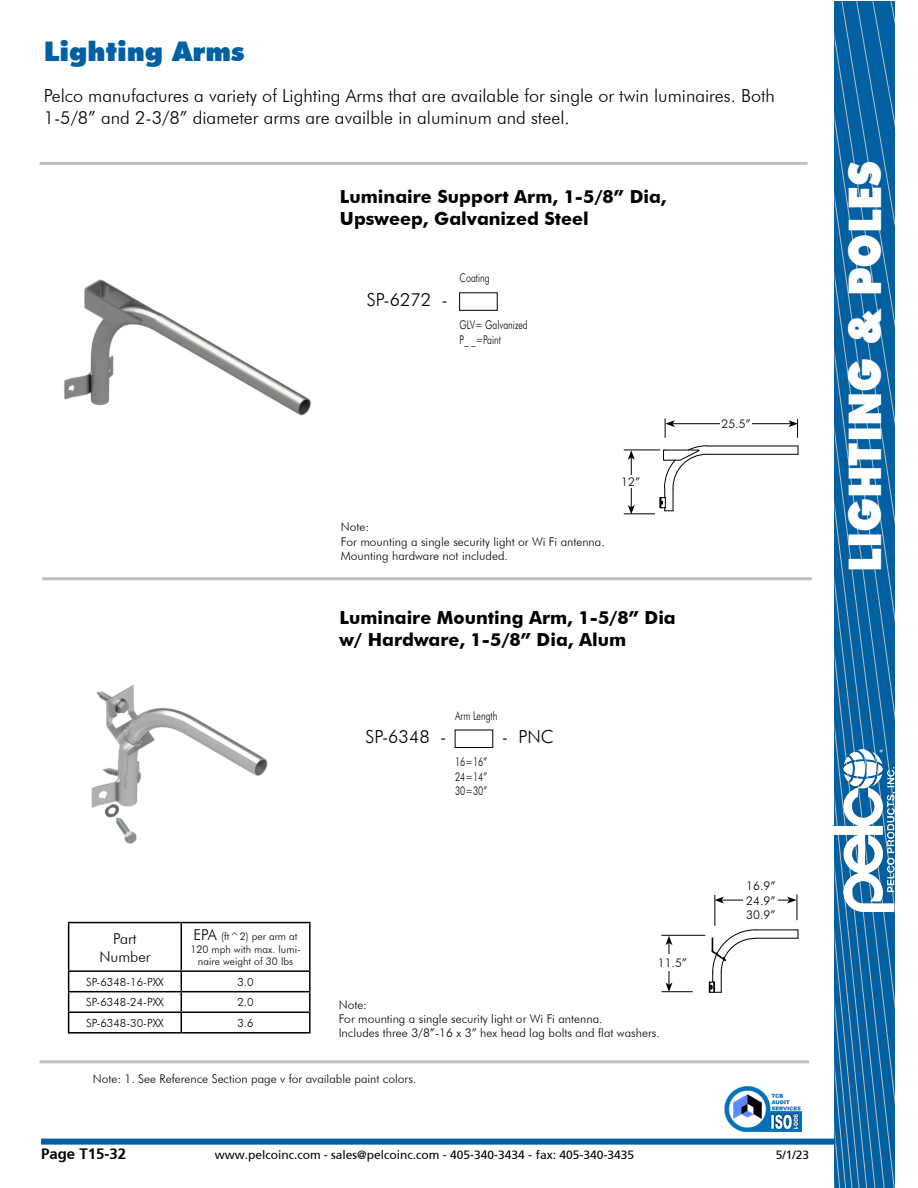
<style>
.page{position:relative;width:918px;height:1188px;background:#fff}
.page>*{position:absolute;margin:0;border:0;box-sizing:border-box;transform-origin:0 0}
.t1{font:900 45px "Futura BT";color:#fff;scale:.9 1}
.t2{font:900 27px "Futura BT";color:#0060a2}
.t3{font:300 18px/21.6px "Futura BT";color:#000}
.t4{font:700 18px/21.6px "Futura BT";color:#000}
.t5{font:700 15px "Frutiger SAIN Bdv 1";color:#000}
.t6{font:300 15px/18px "Futura BT";color:#000;text-align:center}
.t7{font:300 12px/14.4px "Futura BT";color:#000}
.t8{font:12px "Frutiger SAIN Rmv 1 Roman";color:#000}
.t9{font:300 12px/14.4px "Futura BT";color:#000;scale:.75 1}
.t10{font:300 11.25px "Futura BT";color:#000}
.t11{font:300 10.5px/12.6px "Futura BT";color:#000;text-align:center}
.s1{font-size:15px}
</style>
<div class="page">
<svg style="left:834px;top:1px;width:61px;height:1187px;background:#1068a4"></svg>
<div style="left:41px;top:1139px;width:795px;height:6px;background:#0060a2"></div>
<img style="left:833px;top:749px;width:63px;height:162px">
<hr style="left:40px;top:162px;width:768px;height:3px;background:#bcbec0">
<hr style="left:40px;top:1060px;width:769px;height:3px;background:#bcbec0">
<img style="left:724px;top:1086px;width:79px;height:46px">
<img style="left:64px;top:279px;width:247px;height:137px">
<img style="left:91px;top:685px;width:177px;height:158px">
<div style="left:459px;top:292px;width:39px;height:19px;border:1px solid #000"></div>
<hr style="left:42px;top:577px;width:770px;height:3px;background:#bcbec0">
<div style="left:455px;top:730px;width:38px;height:18px;border:1px solid #000"></div>
<hr style="left:673px;top:423px;width:118px;height:1px;background:#000">
<svg style="left:665px;top:418px;width:10px;height:20px"></svg>
<svg style="left:788px;top:419px;width:10px;height:19px"></svg>
<div style="left:720px;top:418px;width:32px;height:10px;background:#fff"></div>
<hr style="left:707px;top:454px;width:91px;height:1px;background:#000">
<hr style="left:707px;top:446px;width:91px;height:1px;background:#000">
<svg style="left:659px;top:445px;width:49px;height:66px"></svg>
<hr style="left:624px;top:513px;width:31px;height:1px;background:#000">
<hr style="left:631px;top:457px;width:1px;height:50px;background:#000">
<svg style="left:628px;top:505px;width:7px;height:9px"></svg>
<svg style="left:628px;top:451px;width:7px;height:9px"></svg>
<hr style="left:624px;top:450px;width:36px;height:1px;background:#000">
<div style="left:620px;top:475px;width:22px;height:13px;background:#fff"></div>
<hr style="left:722px;top:900px;width:67px;height:1px;background:#000">
<svg style="left:715px;top:897px;width:9px;height:7px"></svg>
<hr style="left:714px;top:895px;width:1px;height:31px;background:#000">
<div style="left:744px;top:880px;width:34px;height:40px;background:#fff"></div>
<svg style="left:787px;top:894px;width:11px;height:26px"></svg>
<hr style="left:755px;top:929px;width:43px;height:1px;background:#000">
<hr style="left:755px;top:938px;width:43px;height:1px;background:#000">
<svg style="left:709px;top:929px;width:47px;height:64px"></svg>
<hr style="left:661px;top:991px;width:32px;height:1px;background:#000">
<hr style="left:669px;top:943px;width:1px;height:42px;background:#000">
<svg style="left:666px;top:982px;width:6px;height:10px"></svg>
<svg style="left:666px;top:936px;width:6px;height:9px"></svg>
<hr style="left:661px;top:935px;width:44px;height:1px;background:#000">
<div style="left:652px;top:954px;width:41px;height:17px;background:#fff"></div>
<hr style="left:68px;top:922px;width:113px;height:1px;background:#000">
<hr style="left:68px;top:923px;width:1px;height:47px;background:#000">
<hr style="left:181px;top:922px;width:130px;height:1px;background:#000">
<hr style="left:181px;top:923px;width:1px;height:47px;background:#000">
<hr style="left:309px;top:923px;width:2px;height:47px;background:#000">
<hr style="left:68px;top:970px;width:113px;height:2px;background:#000">
<hr style="left:181px;top:970px;width:130px;height:2px;background:#000">
<hr style="left:68px;top:991px;width:113px;height:1px;background:#000">
<hr style="left:181px;top:991px;width:130px;height:1px;background:#000">
<hr style="left:68px;top:1011px;width:113px;height:2px;background:#000">
<svg style="left:68px;top:972px;width:1px;height:60px"></svg>
<hr style="left:181px;top:1011px;width:130px;height:2px;background:#000">
<svg style="left:181px;top:972px;width:1px;height:60px"></svg>
<svg style="left:309px;top:972px;width:2px;height:60px"></svg>
<hr style="left:68px;top:1032px;width:113px;height:2px;background:#000">
<hr style="left:181px;top:1032px;width:130px;height:2px;background:#000">
<h2 class="t2" style="left:44px;top:35px;width:202px">Lighting Arms</h2>
<h3 class="t3" style="left:44px;top:85px;width:733px">Pelco manufactures a variety of Lighting Arms that are available for single or twin luminaires. Both<br>1-5/8” and 2-3/8” diameter arms are availble in aluminum and steel.</h3>
<h3 class="t4" style="left:340px;top:186px;width:328px">Luminaire Support Arm, 1-5/8” Dia,<br>Upsweep, Galvanized Steel</h3>
<h3 class="t3" style="left:367px;top:289px;width:82px">SP-6272 -</h3>
<p class="t9" style="left:460px;top:271px;width:42px">Coating</p>
<p class="t9" style="left:460px;top:318px;width:92px">GLV= Galvanized<br>P_ _=Paint</p>
<p class="t7" style="left:341px;top:520px;width:265px">Note:<br>For mounting a single security light or Wi Fi antenna.<br>Mounting hardware not included.</p>
<p class="t7" style="left:621px;top:475px;width:20px">12”</p>
<h3 class="t4" style="left:339px;top:607px;width:338px">Luminaire Mounting Arm, 1-5/8” Dia w/ Hardware, 1-5/8” Dia, Alum</h3>
<p class="t9" style="left:455px;top:708px;width:58px">Arm Length</p>
<p class="t9" style="left:455px;top:755px;width:44px;text-align:justify">16=16” 24=14” 30=30”</p>
<h3 class="t3" style="left:365px;top:726px;width:82px">SP-6348 -</h3>
<h3 class="t3" style="left:502px;top:726px;width:53px">- PNC</h3>
<p class="t6" style="left:99px;top:929px;width:53px">Part<br>Number</p>
<p class="t11" style="left:190px;top:930px;width:112px"><span class="s1">EPA</span> (ft^2) per arm at<br>120 mph with max. lumi&shy;naire weight of 30 lbs</p>
<p class="t10" style="left:86px;top:975px;width:79px">SP-6348-16-PXX</p>
<p class="t10" style="left:237px;top:975px;width:18px">3.0</p>
<p class="t10" style="left:86px;top:995px;width:79px">SP-6348-24-PXX</p>
<p class="t10" style="left:237px;top:995px;width:18px">2.0</p>
<p class="t10" style="left:86px;top:1016px;width:79px">SP-6348-30-PXX</p>
<p class="t10" style="left:237px;top:1016px;width:18px">3.6</p>
<p class="t7" style="left:658px;top:955px;width:31px">11.5”</p>
<p class="t7" style="left:339px;top:997px;width:323px">Note:<br>For mounting a single security light or Wi Fi antenna.<br>Includes three 3/8”-16 x 3” hex head lag bolts and flat washers.</p>
<p class="t7" style="left:93px;top:1072px;width:325px">Note: 1. See Reference Section page v for available paint colors.</p>
<p class="t5" style="left:41px;top:1145px;width:87px">Page T15-32</p>
<p class="t8" style="left:215px;top:1148px;width:421px">www.pelcoinc.com - sales@pelcoinc.com - 405-340-3434 - fax: 405-340-3435</p>
<p class="t7" style="left:721px;top:416px;width:31px">25.5”</p>
<p class="t7" style="left:746px;top:879px;width:31px;text-align:justify">16.9” 24.9” 30.9”</p>
<p class="t8" style="left:776px;top:1148px;width:35px">5/1/23</p>
<h1 class="t1" style="left:838px;top:572px;width:458px;rotate:-90deg">LIGHTING &amp; POLES</h1>
</div>
